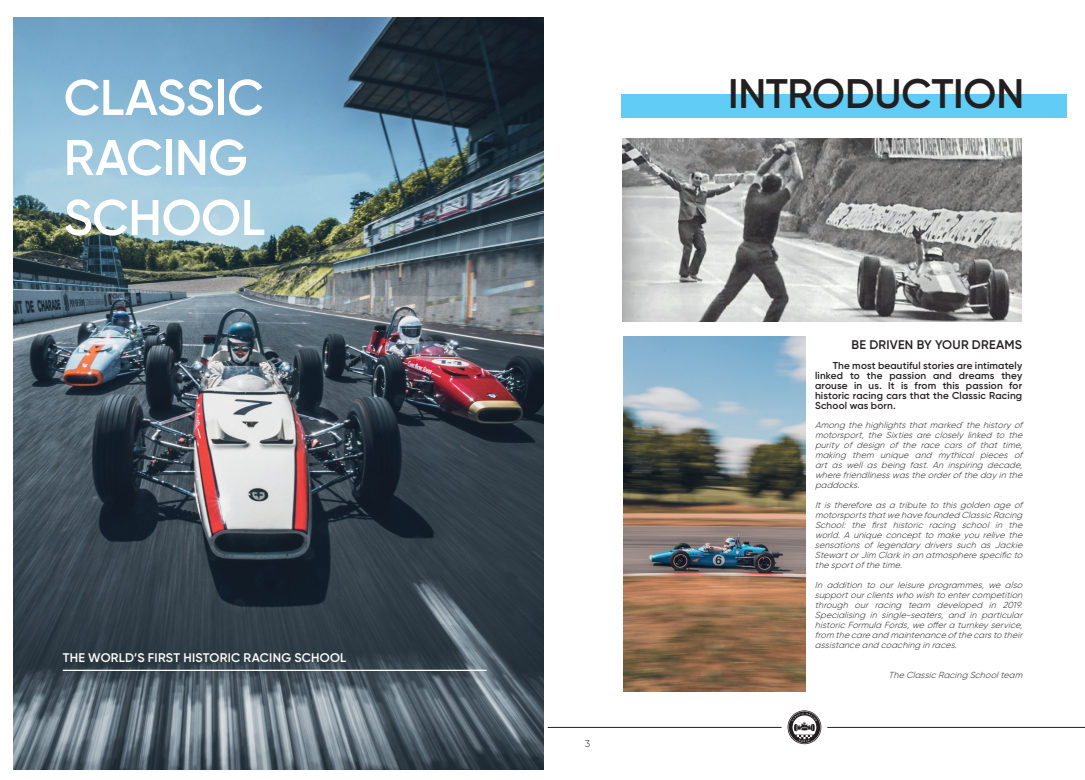
<style>
.page{position:relative;width:1085px;height:780px;background:#fff}
.page>*{position:absolute;margin:0;border:0;box-sizing:border-box;transform-origin:0 0}
.t1{font:600 50px/60px "Gilroy";letter-spacing:-.005em;color:#fff}
.t2{font:600 41.25px "Gilroy";letter-spacing:-.005em;color:#231f20}
.t3{font:600 12.5px "Gilroy";letter-spacing:.02em;color:#fff}
.t4{font:600 12.5px "Gilroy";letter-spacing:.02em;color:#231f20}
.t5{font:600 10px/10px "Gilroy";letter-spacing:.015em;color:#231f20;text-align:justify}
.t6{font:300 10px "Gilroy";color:#231f20}
.t7{font:italic 300 8.75px/10px "Gilroy";color:#231f20;text-align:justify}
</style>
<div class="page">
<hr style="left:547px;top:727px;width:537px;height:1px;background:#231f20">
<img style="left:13px;top:18px;width:530px;height:751px">
<div style="left:781px;top:704px;width:46px;height:46px;background:#fff;border-radius:50%"></div>
<div style="left:621px;top:94px;width:446px;height:24px;background:#61ccf5"></div>
<img style="left:622px;top:138px;width:399px;height:183px">
<img style="left:623px;top:337px;width:182px;height:354px">
<hr style="left:63px;top:669px;width:423px;height:2px;background:#fff">
<svg style="left:787px;top:710px;width:34px;height:34px"></svg>
<h1 class="t1" style="left:64px;top:67px;width:203px">CLASSIC<br>RACING<br>SCHOOL</h1>
<h3 class="t3" style="left:63px;top:649px;width:285px">THE WORLD’S FIRST HISTORIC RACING SCHOOL</h3>
<p class="t6" style="left:584px;top:737px;width:7px">3</p>
<h2 class="t2" style="left:728px;top:68px;width:298px">INTRODUCTION</h2>
<h3 class="t4" style="left:851px;top:336px;width:172px">BE DRIVEN BY YOUR DREAMS</h3>
<p class="t5" style="left:814px;top:360px;width:209px;text-indent:18px">The most beautiful stories are intimately linked to the passion and dreams they arouse in us. It is from this passion for historic racing cars that the Classic Racing School was born.</p>
<p class="t7" style="left:814px;top:420px;width:211px">Among the highlights that marked́ the history of motorsport, the Sixties are closely linked to the purity of design of the race cars of that time, making them unique and mythical pieces of art as well as being fast. An inspiring decade, wherefriendlinesswastheorderofthedayinthe paddocks.</p>
<p class="t7" style="left:814px;top:500px;width:211px">It is therefore as a tribute to this golden age of motorsportsthatwehavefounded ClassicRacing School: the first historic racing school in the world. A unique concept to make you relive the sensations of legendary drivers such as Jackie StewartorJim Clarkinanatmospherespecificto thesportofthetime.</p>
<p class="t7" style="left:814px;top:580px;width:211px">In addition to our leisure programmes, we also supportourclientswho wishto entercompetition through our racing team developed in 2019.<br>Specialising in single-seaters, and in particular historicFormula Fords,weoffera turnkeyservice, from thecareand maintenanceofthecarsto their assistanceand coaching inraces.</p>
<p class="t7" style="left:888px;top:670px;width:138px">TheClassicRacing Schoolteam</p>
</div>
